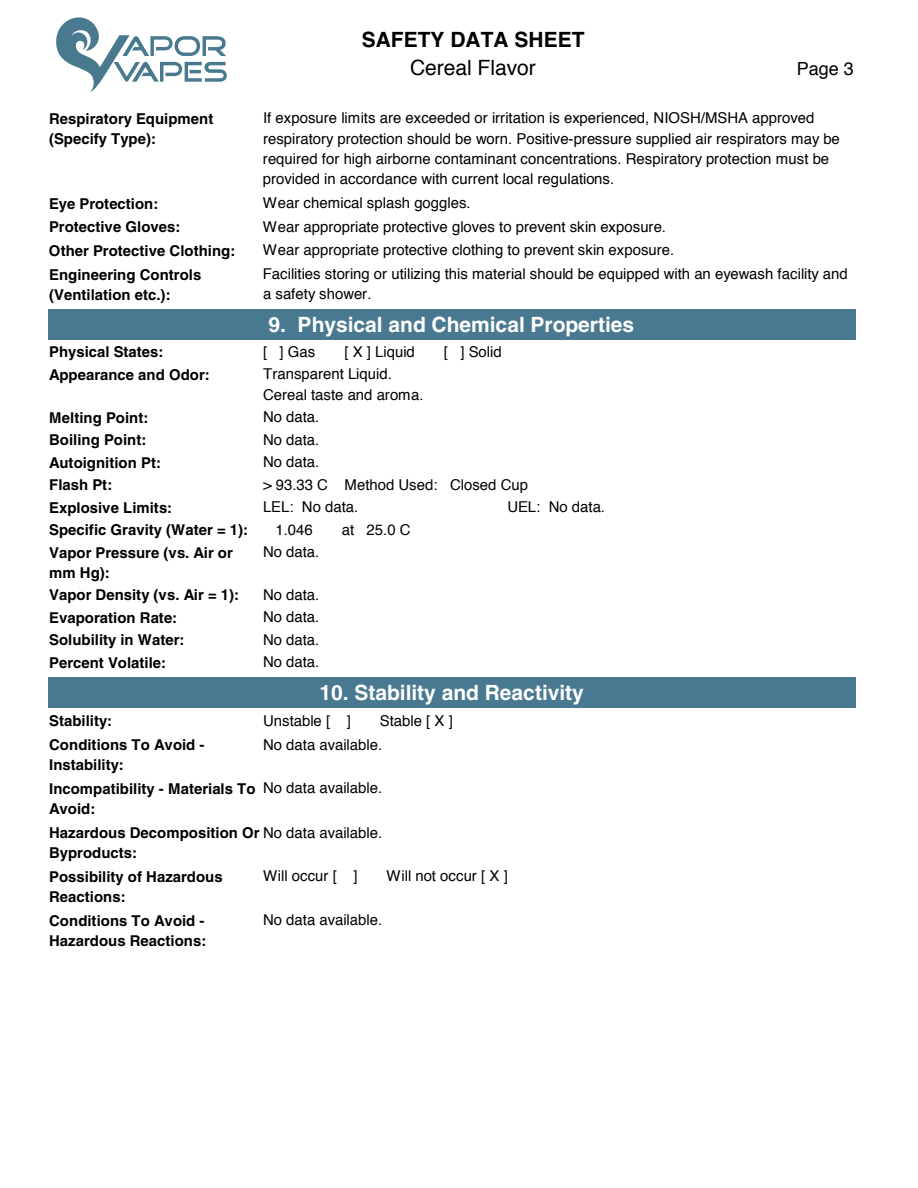
<style>
.page{position:relative;width:918px;height:1188px;background:#fff}
.page>*{position:absolute;margin:0;border:0;box-sizing:border-box;transform-origin:0 0}
.t1{font:700 21px "Helvetica";color:#fff}
.t2{font:700 21px "Helvetica";color:#000}
.t3{font:21px "Helvetica";color:#000}
.t4{font:18px "Helvetica";color:#000}
.t5{font:15px/20.4px "Helvetica";color:#000}
.t6{font:700 15px/20.4px "Helvetica";color:#000}
.s1{font-weight:400}
</style>
<div class="page">
<svg style="left:56px;top:17px;width:171px;height:75px"></svg>
<div style="left:49px;top:309px;width:807px;height:30px;background:#497990"></div>
<div style="left:49px;top:677px;width:807px;height:30px;background:#497990"></div>
<p class="t6" style="left:49px;top:108px;width:166px">Respiratory Equipment (Specify Type):</p>
<h1 class="t2" style="left:362px;top:27px;width:224px">SAFETY DATA SHEET</h1>
<h1 class="t3" style="left:410px;top:52px;width:127px">Cereal Flavor</h1>
<p class="t4" style="left:797px;top:54px;width:59px">Page 3</p>
<p class="t5" style="left:263px;top:108px;width:579px">If exposure limits are exceeded or irritation is experienced, NIOSH/MSHA approved respiratory protection should be worn. Positive-pressure supplied air respirators may be required for high airborne contaminant concentrations. Respiratory protection must be provided in accordance with current local regulations.</p>
<p class="t6" style="left:49px;top:193px;width:111px">Eye Protection:</p>
<p class="t5" style="left:263px;top:193px;width:209px">Wear chemical splash goggles.</p>
<p class="t6" style="left:49px;top:216px;width:133px">Protective Gloves:</p>
<p class="t5" style="left:263px;top:217px;width:405px">Wear appropriate protective gloves to prevent skin exposure.</p>
<p class="t6" style="left:49px;top:240px;width:188px">Other Protective Clothing:</p>
<p class="t5" style="left:263px;top:238px;width:586px;line-height:23.9px">Wear appropriate protective clothing to prevent skin exposure.<br>Facilities storing or utilizing this material should be equipped with an eyewash facility and</p>
<p class="t5" style="left:263px;top:284px;width:110px">a safety shower.</p>
<p class="t6" style="left:49px;top:264px;width:154px">Engineering Controls (Ventilation etc.):</p>
<h1 class="t1" style="left:269px;top:312px;width:367px">9. Physical and Chemical Properties</h1>
<p class="t6" style="left:49px;top:342px;width:116px">Physical States:</p>
<p class="t5" style="left:263px;top:342px;width:54px">[ ] Gas</p>
<p class="t5" style="left:344px;top:342px;width:72px">[ X ] Liquid</p>
<p class="t5" style="left:444px;top:342px;width:59px">[ ] Solid</p>
<p class="t6" style="left:49px;top:364px;width:162px">Appearance and Odor:</p>
<p class="t5" style="left:263px;top:364px;width:162px">Transparent Liquid.<br>Cereal taste and aroma.</p>
<p class="t6" style="left:49px;top:407px;width:101px">Melting Point:</p>
<p class="t5" style="left:263px;top:407px;width:58px">No data.</p>
<p class="t6" style="left:49px;top:429px;width:99px">Boiling Point:</p>
<p class="t5" style="left:263px;top:430px;width:58px">No data.</p>
<p class="t6" style="left:49px;top:452px;width:113px">Autoignition Pt:</p>
<p class="t5" style="left:263px;top:452px;width:58px">No data.</p>
<p class="t6" style="left:49px;top:474px;width:65px">Flash Pt:</p>
<p class="t5" style="left:263px;top:475px;width:267px">&gt; 93.33 C Method Used: Closed Cup</p>
<p class="t6" style="left:49px;top:497px;width:125px">Explosive Limits:</p>
<p class="t5" style="left:263px;top:497px;width:97px">LEL: No data.</p>
<p class="t5" style="left:508px;top:497px;width:99px">UEL: No data.</p>
<p class="t6" style="left:49px;top:519px;width:200px">Specific Gravity (Water = 1):</p>
<p class="t5" style="left:275px;top:520px;width:39px">1.046</p>
<p class="t5" style="left:342px;top:520px;width:70px">at 25.0 C</p>
<p class="t6" style="left:49px;top:542px;width:185px">Vapor Pressure (vs. Air or mm Hg):</p>
<p class="t5" style="left:263px;top:542px;width:58px">No data.</p>
<p class="t6" style="left:49px;top:585px;width:191px">Vapor Density (vs. Air = 1):</p>
<p class="t5" style="left:263px;top:585px;width:58px">No data.</p>
<p class="t6" style="left:49px;top:607px;width:130px">Evaporation Rate:</p>
<p class="t5" style="left:263px;top:607px;width:58px">No data.</p>
<p class="t6" style="left:49px;top:630px;width:137px">Solubility in Water:</p>
<p class="t5" style="left:263px;top:630px;width:58px">No data.</p>
<p class="t6" style="left:49px;top:652px;width:118px">Percent Volatile:</p>
<p class="t5" style="left:263px;top:652px;width:58px">No data.</p>
<h1 class="t1" style="left:320px;top:680px;width:266px">10. Stability and Reactivity</h1>
<p class="t6" style="left:49px;top:711px;width:64px">Stability:</p>
<p class="t5" style="left:263px;top:711px;width:89px">Unstable [ ]</p>
<p class="t5" style="left:380px;top:711px;width:74px">Stable [ X ]</p>
<p class="t6" style="left:49px;top:734px;width:157px">Conditions To Avoid -</p>
<p class="t5" style="left:263px;top:735px;width:121px">No data available.</p>
<p class="t6" style="left:49px;top:755px;width:76px">Instability:</p>
<p class="t6" style="left:49px;top:778px;width:334px">Incompatibility - Materials To <span class="s1">No data available.<br></span>Avoid:</p>
<p class="t6" style="left:49px;top:822px;width:334px">Hazardous Decomposition Or <span class="s1">No data available.<br></span>Byproducts:</p>
<p class="t6" style="left:49px;top:866px;width:175px">Possibility of Hazardous</p>
<p class="t5" style="left:263px;top:866px;width:96px">Will occur [ ]</p>
<p class="t5" style="left:387px;top:866px;width:123px">Will not occur [ X ]</p>
<p class="t6" style="left:49px;top:885px;width:157px;line-height:23.5px">Reactions:<br>Conditions To Avoid -</p>
<p class="t5" style="left:263px;top:910px;width:121px">No data available.</p>
<p class="t6" style="left:49px;top:930px;width:159px">Hazardous Reactions:</p>
</div>
